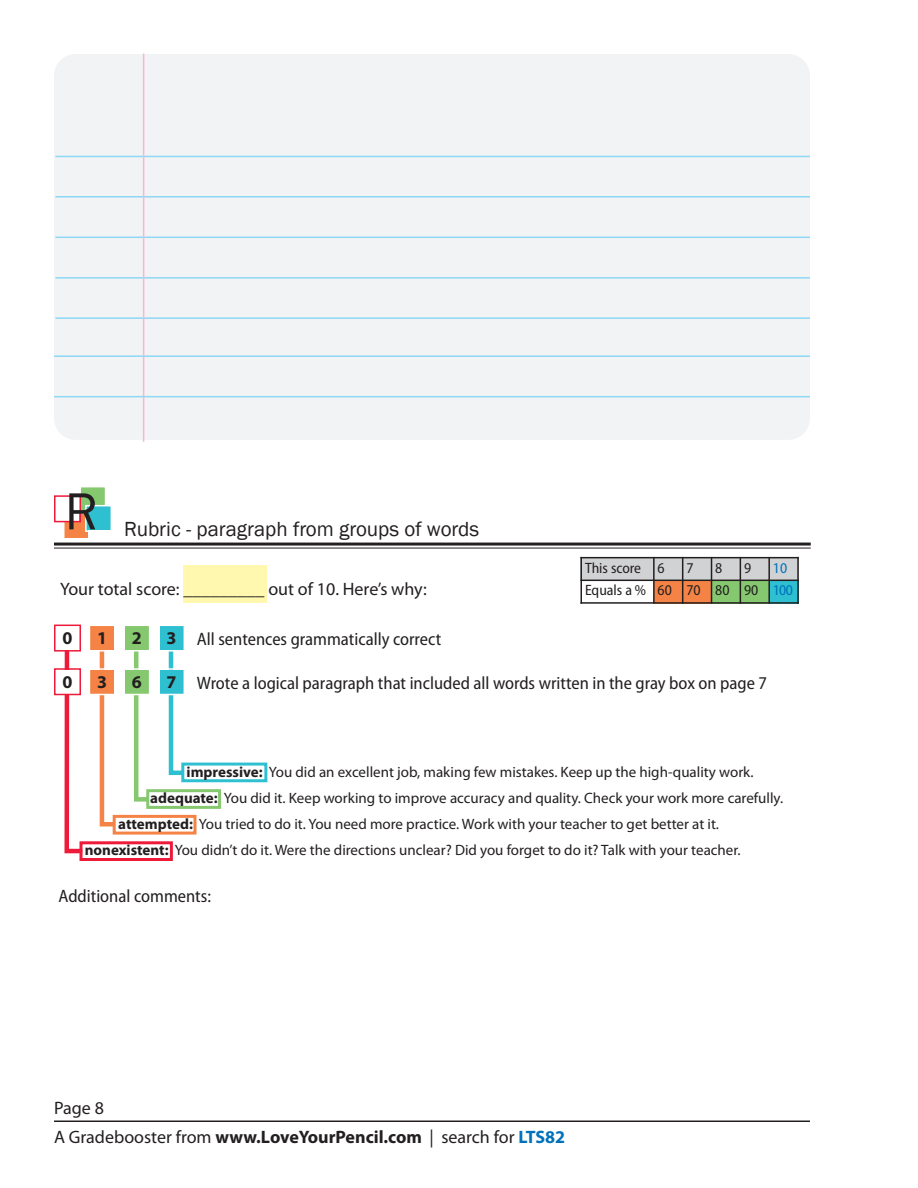
<style>
.page{position:relative;width:918px;height:1188px;background:#fff}
.page>*{position:absolute;margin:0;border:0;box-sizing:border-box;transform-origin:0 0}
.t1{font:54px "Franklin Gothic";color:#231f20}
.t2{font:21px "Franklin Gothic";color:#231f20}
.t3{font:semi-condensed 18px "Myriad Pro";color:#231f20}
.t4{font:18px "Myriad Pro";color:#231f20}
.t5{font:700 18px "Myriad Pro";color:#231f20}
.t6{font:15px "Myriad Pro";color:#231f20}
.t7{font:semi-condensed 15px/22.6px "Myriad Pro";color:#231f20}
.s1{font-weight:700;font-stretch:normal}
.s2{color:#0072bc}
.s3{font-weight:700}
.s4{font-weight:700;color:#0072bc}
</style>
<div class="page">
<hr style="left:54px;top:1121px;width:756px;height:1px;background:#231f20">
<svg style="left:62px;top:652px;width:19px;height:204px"></svg>
<div style="left:146px;top:789px;width:75px;height:20px;border:3px solid #85c86f"></div>
<div style="left:113px;top:815px;width:84px;height:20px;border:3px solid #f58345"></div>
<div style="left:80px;top:841px;width:93px;height:20px;border:3px solid #ed1a3a"></div>
<div style="left:183px;top:566px;width:83px;height:37px;background:#fff8ae"></div>
<svg style="left:168px;top:652px;width:19px;height:124px"></svg>
<svg style="left:134px;top:652px;width:20px;height:152px"></svg>
<svg style="left:99px;top:652px;width:20px;height:177px"></svg>
<div style="left:54px;top:625px;width:27px;height:27px;border:2px solid #ed1a3a"></div>
<div style="left:125px;top:626px;width:24px;height:24px;background:#85c86f"></div>
<div style="left:123px;top:625px;width:27px;height:27px;border:2px solid #fff"></div>
<div style="left:90px;top:626px;width:24px;height:24px;background:#f58345"></div>
<div style="left:89px;top:625px;width:27px;height:27px;border:2px solid #fff"></div>
<div style="left:160px;top:626px;width:24px;height:24px;background:#2ebfd1"></div>
<div style="left:158px;top:625px;width:27px;height:27px;border:2px solid #fff"></div>
<div style="left:56px;top:670px;width:24px;height:24px;background:#fff"></div>
<div style="left:54px;top:668px;width:27px;height:27px;border:2px solid #ed1a3a"></div>
<div style="left:125px;top:670px;width:24px;height:24px;background:#85c86f"></div>
<div style="left:123px;top:668px;width:27px;height:27px;border:2px solid #fff"></div>
<div style="left:90px;top:670px;width:24px;height:24px;background:#f58345"></div>
<div style="left:89px;top:668px;width:27px;height:27px;border:2px solid #fff"></div>
<div style="left:160px;top:670px;width:24px;height:24px;background:#2ebfd1"></div>
<div style="left:158px;top:668px;width:27px;height:27px;border:2px solid #fff"></div>
<hr style="left:54px;top:543px;width:757px;height:3px;background:#231f20">
<hr style="left:54px;top:548px;width:757px;height:1px;background:#231f20">
<div style="left:181px;top:763px;width:86px;height:19px;border:3px solid #2ebfd1"></div>
<div style="left:580px;top:557px;width:74px;height:23px;background:#d1d2d4"></div>
<div style="left:654px;top:557px;width:29px;height:23px;background:#d1d2d4"></div>
<div style="left:683px;top:557px;width:29px;height:23px;background:#d1d2d4"></div>
<div style="left:712px;top:557px;width:28px;height:23px;background:#d1d2d4"></div>
<div style="left:740px;top:557px;width:29px;height:23px;background:#d1d2d4"></div>
<div style="left:769px;top:557px;width:30px;height:23px;background:#d1d2d4"></div>
<div style="left:654px;top:580px;width:29px;height:24px;background:#f58345"></div>
<div style="left:683px;top:580px;width:29px;height:24px;background:#f58345"></div>
<div style="left:712px;top:580px;width:28px;height:24px;background:#85c86f"></div>
<div style="left:740px;top:580px;width:29px;height:24px;background:#85c86f"></div>
<div style="left:769px;top:580px;width:30px;height:24px;background:#2ebfd1"></div>
<hr style="left:580px;top:557px;width:2px;height:47px;background:#231f20">
<hr style="left:653px;top:557px;width:2px;height:47px;background:#231f20">
<hr style="left:682px;top:557px;width:1px;height:47px;background:#231f20">
<hr style="left:711px;top:557px;width:1px;height:47px;background:#231f20">
<hr style="left:740px;top:557px;width:1px;height:47px;background:#231f20">
<hr style="left:768px;top:557px;width:2px;height:47px;background:#231f20">
<hr style="left:797px;top:557px;width:2px;height:47px;background:#231f20">
<hr style="left:580px;top:557px;width:219px;height:1px;background:#231f20">
<hr style="left:580px;top:580px;width:219px;height:1px;background:#231f20">
<hr style="left:580px;top:602px;width:219px;height:2px;background:#231f20">
<div style="left:64px;top:514px;width:24px;height:24px;background:#f58345"></div>
<div style="left:63px;top:513px;width:27px;height:27px;border:2px solid #fff"></div>
<div style="left:81px;top:487px;width:24px;height:24px;background:#85c86f"></div>
<div style="left:79px;top:486px;width:27px;height:27px;border:2px solid #fff"></div>
<div style="left:87px;top:506px;width:24px;height:24px;background:#2ebfd1"></div>
<div style="left:85px;top:505px;width:27px;height:27px;border:2px solid #fff"></div>
<div style="left:56px;top:497px;width:24px;height:24px;background:#fff"></div>
<div style="left:54px;top:495px;width:27px;height:27px;border:2px solid #ed1a3a"></div>
<div style="left:54px;top:54px;width:756px;height:386px;background:#f2f3f4;border-radius:22px"></div>
<hr style="left:55px;top:156px;width:755px;height:1px;background:#8dd7f7">
<hr style="left:55px;top:196px;width:755px;height:2px;background:#8dd7f7">
<hr style="left:55px;top:237px;width:755px;height:1px;background:#8dd7f7">
<hr style="left:55px;top:277px;width:755px;height:2px;background:#8dd7f7">
<hr style="left:55px;top:317px;width:755px;height:2px;background:#8dd7f7">
<hr style="left:143px;top:54px;width:1px;height:388px;background:#f6b7d4">
<hr style="left:54px;top:355px;width:756px;height:2px;background:#8dd7f7">
<hr style="left:54px;top:396px;width:756px;height:1px;background:#8dd7f7">
<h1 class="t1" style="left:65px;top:480px;width:35px">R</h1>
<h2 class="t2" style="left:124px;top:516px;width:357px">Rubric - paragraph from groups of words</h2>
<p class="t4" style="left:60px;top:583px;width:368px">Your total score: _________ out of 10. Here’s why:</p>
<p class="t5" style="left:63px;top:631px;width:11px">0</p>
<p class="t5" style="left:97px;top:631px;width:11px">1</p>
<p class="t5" style="left:132px;top:631px;width:11px">2</p>
<p class="t3" style="left:167px;top:632px;width:276px"><span class="s1">3</span> All sentences grammatically correct</p>
<p class="t7" style="left:585px;top:558px;width:81px">This score 6</p>
<p class="t7" style="left:686px;top:558px;width:9px">7</p>
<p class="t7" style="left:715px;top:558px;width:9px">8</p>
<p class="t7" style="left:744px;top:558px;width:9px">9</p>
<p class="t7" style="left:585px;top:558px;width:209px;text-indent:188px"><span class="s2">10<br></span>Equals a % 60 70 80 90 <span class="s2">100</span></p>
<p class="t5" style="left:63px;top:675px;width:11px">0</p>
<p class="t5" style="left:97px;top:675px;width:11px">3</p>
<p class="t5" style="left:132px;top:675px;width:11px">6</p>
<p class="t3" style="left:167px;top:677px;width:602px"><span class="s1">7</span> Wrote a logical paragraph that included all words written in the gray box on page 7</p>
<p class="t6" style="left:187px;top:766px;width:569px"><span class="s3">impressive:</span> You did an excellent job, making few mistakes. Keep up the high-quality work.</p>
<p class="t6" style="left:150px;top:792px;width:634px"><span class="s3">adequate:</span> You did it. Keep working to improve accuracy and quality. Check your work more carefully.</p>
<p class="t6" style="left:118px;top:818px;width:602px"><span class="s3">attempted:</span> You tried to do it. You need more practice. Work with your teacher to get better at it.</p>
<p class="t6" style="left:85px;top:844px;width:657px"><span class="s3">nonexistent:</span> You didn’t do it. Were the directions unclear? Did you forget to do it? Talk with your teacher.</p>
<p class="t3" style="left:58px;top:890px;width:154px">Additional comments:</p>
<p class="t4" style="left:54px;top:1101px;width:51px">Page 8</p>
<p class="t4" style="left:54px;top:1131px;width:513px">A Gradebooster from <span class="s3">www.LoveYourPencil.com</span> | search for <span class="s4">LTS82</span></p>
</div>
